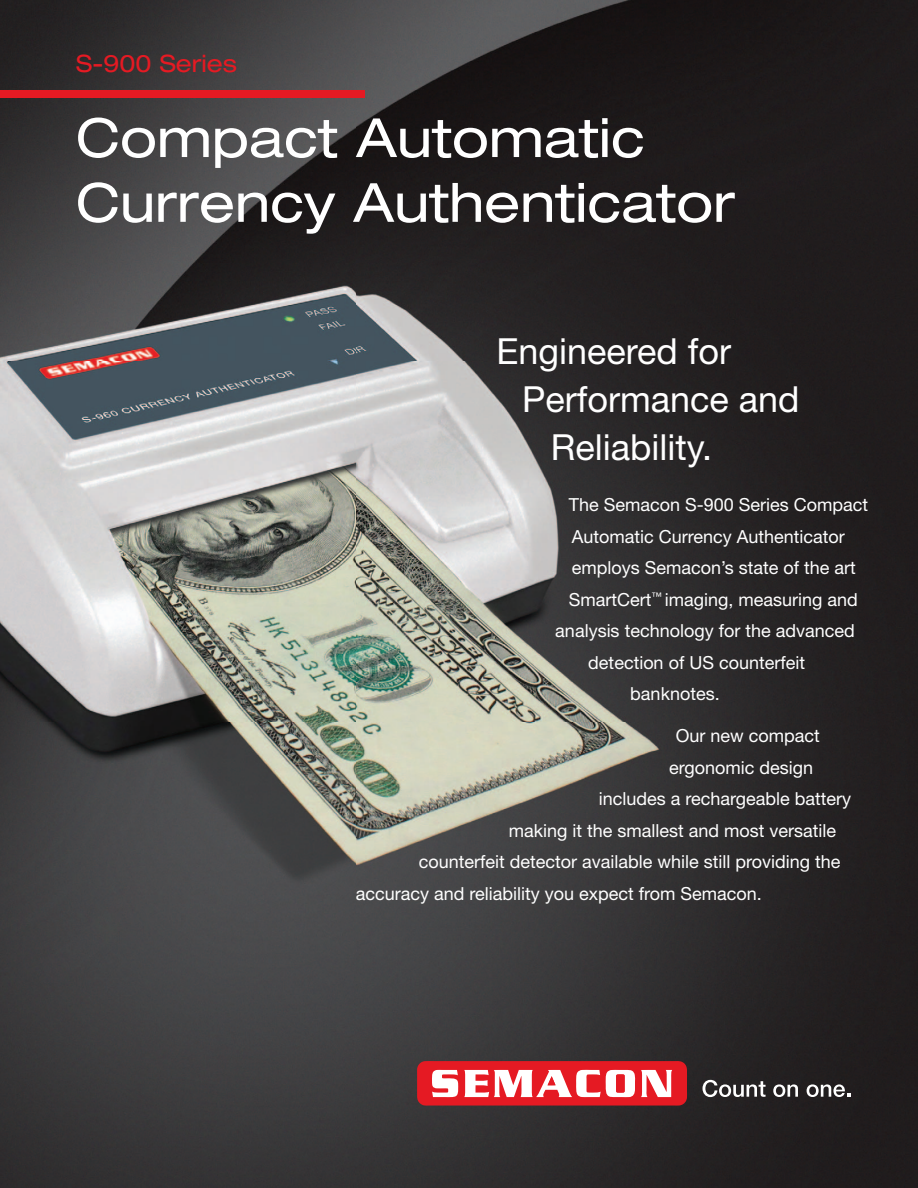
<style>
.page{position:relative;width:918px;height:1188px;background:#fff}
.page>*{position:absolute;margin:0;border:0;box-sizing:border-box;transform-origin:0 0}
.t1{font:expanded 54px/64.8px "Helvetica Neue";color:#fff}
.t2{font:36px "Helvetica Neue";color:#fff}
.t3{font:expanded 24px "Helvetica Neue";color:#e51a23}
.t4{font:18px "Helvetica Neue";color:#fff}
</style>
<div class="page">
<img style="left:0;top:0;width:918px;height:1188px">
<div style="left:0;top:91px;width:364px;height:7px;background:#e51a23"></div>
<svg style="left:417px;top:1061px;width:270px;height:45px"></svg>
<svg style="left:703px;top:1080px;width:63px;height:17px"></svg>
<svg style="left:773px;top:1084px;width:25px;height:13px"></svg>
<svg style="left:807px;top:1084px;width:43px;height:13px"></svg>
<h3 class="t3" style="left:76px;top:54px;width:163px">S-900 Series</h3>
<h1 class="t1" style="left:76px;top:110px;width:661px">Compact Automatic<br>Currency Authenticator</h1>
<h2 class="t2" style="left:497px;top:338px;width:236px">Engineered for</h2>
<h2 class="t2" style="left:522px;top:386px;width:279px">Performance and</h2>
<h2 class="t2" style="left:551px;top:434px;width:163px">Reliability.</h2>
<p class="t4" style="left:569px;top:499px;width:301px">The Semacon S-900 Series Compact</p>
<p class="t4" style="left:572px;top:530px;width:275px">Automatic Currency Authenticator</p>
<p class="t4" style="left:572px;top:562px;width:286px">employs Semacon’s state of the art</p>
<p class="t4" style="left:569px;top:593px;width:291px">SmartCert<sup>™</sup> imaging, measuring and</p>
<p class="t4" style="left:555px;top:625px;width:301px">analysis technology for the advanced</p>
<p class="t4" style="left:588px;top:656px;width:218px">detection of US counterfeit</p>
<p class="t4" style="left:630px;top:688px;width:91px">banknotes.</p>
<p class="t4" style="left:676px;top:730px;width:146px">Our new compact</p>
<p class="t4" style="left:669px;top:761px;width:145px">ergonomic design</p>
<p class="t4" style="left:599px;top:793px;width:254px">includes a rechargeable battery</p>
<p class="t4" style="left:509px;top:824px;width:329px">making it the smallest and most versatile</p>
<p class="t4" style="left:419px;top:856px;width:423px">counterfeit detector available while still providing the</p>
<p class="t4" style="left:356px;top:887px;width:408px">accuracy and reliability you expect from Semacon.</p>
</div>
